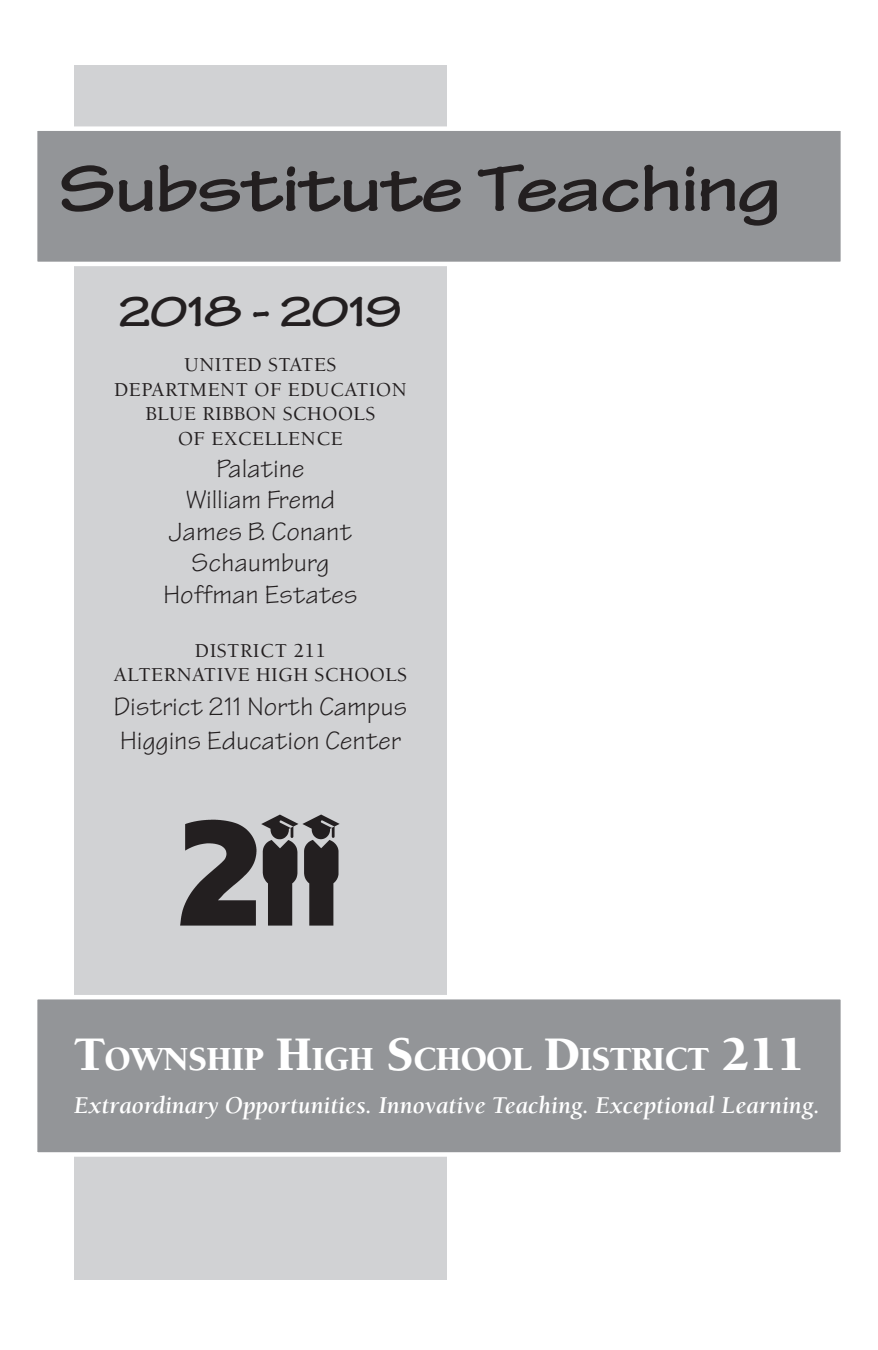
<style>
.page{position:relative;width:878px;height:1350px;background:#fff}
.page>*{position:absolute;margin:0;border:0;box-sizing:border-box;transform-origin:0 0}
.t1{font:69.75px "Tekton MM 503 850";letter-spacing:-.03em;color:#231f20}
.t2{font:45px "Tekton MM 503 850";letter-spacing:-.03em;color:#231f20}
.t3{font:900 34.65px "Berkeley";letter-spacing:-.025em;color:#fff}
.t4{font:27px "Tekton MM 240 564";letter-spacing:.02em;color:#231f20}
.t5{font:italic 700 24.75px "Berkeley";color:#fff}
.t6{font:500 20.25px "Berkeley";letter-spacing:.025em;color:#231f20}
.s1{font-size:49.5px}
</style>
<div class="page">
<div style="left:74px;top:65px;width:373px;height:1215px;background:#d1d2d4"></div>
<div style="left:33px;top:126px;width:812px;height:140px;background:#939598;border:4px solid #fff"></div>
<div style="left:33px;top:995px;width:812px;height:162px;background:#939598;border:4px solid #fff"></div>
<img style="left:180px;top:814px;width:160px;height:112px">
<p class="t1" style="left:58px;top:149px;width:725px">Substitute Teaching</p>
<p class="t2" style="left:118px;top:286px;width:285px">2018 - 2019</p>
<p class="t6" style="left:184px;top:354px;width:153px">UNITED STATES</p>
<p class="t6" style="left:114px;top:379px;width:294px">DEPARTMENT OF EDUCATION</p>
<p class="t6" style="left:146px;top:403px;width:231px">BLUE RIBBON SCHOOLS</p>
<p class="t6" style="left:178px;top:428px;width:166px">OF EXCELLENCE</p>
<p class="t4" style="left:216px;top:453px;width:89px">Palatine</p>
<p class="t4" style="left:186px;top:484px;width:150px">William Fremd</p>
<p class="t4" style="left:169px;top:516px;width:184px">James B. Conant</p>
<p class="t4" style="left:192px;top:547px;width:139px">Schaumburg</p>
<p class="t4" style="left:163px;top:579px;width:195px">Hoffman Estates</p>
<p class="t6" style="left:195px;top:640px;width:132px">DISTRICT 211</p>
<p class="t6" style="left:114px;top:664px;width:294px">ALTERNATIVE HIGH SCHOOLS</p>
<p class="t4" style="left:114px;top:691px;width:295px">District 211 North Campus</p>
<p class="t4" style="left:120px;top:725px;width:282px">Higgins Education Center</p>
<p class="t3" style="left:74px;top:1041px;width:732px"><span class="s1">T</span>OWNSHIP <span class="s1">H</span>IGH <span class="s1">S</span>CHOOL <span class="s1">D</span>ISTRICT <span class="s1">211</span></p>
<p class="t5" style="left:74px;top:1092px;width:747px">Extraordinary Opportunities. Innovative Teaching. Exceptional Learning.</p>
</div>
